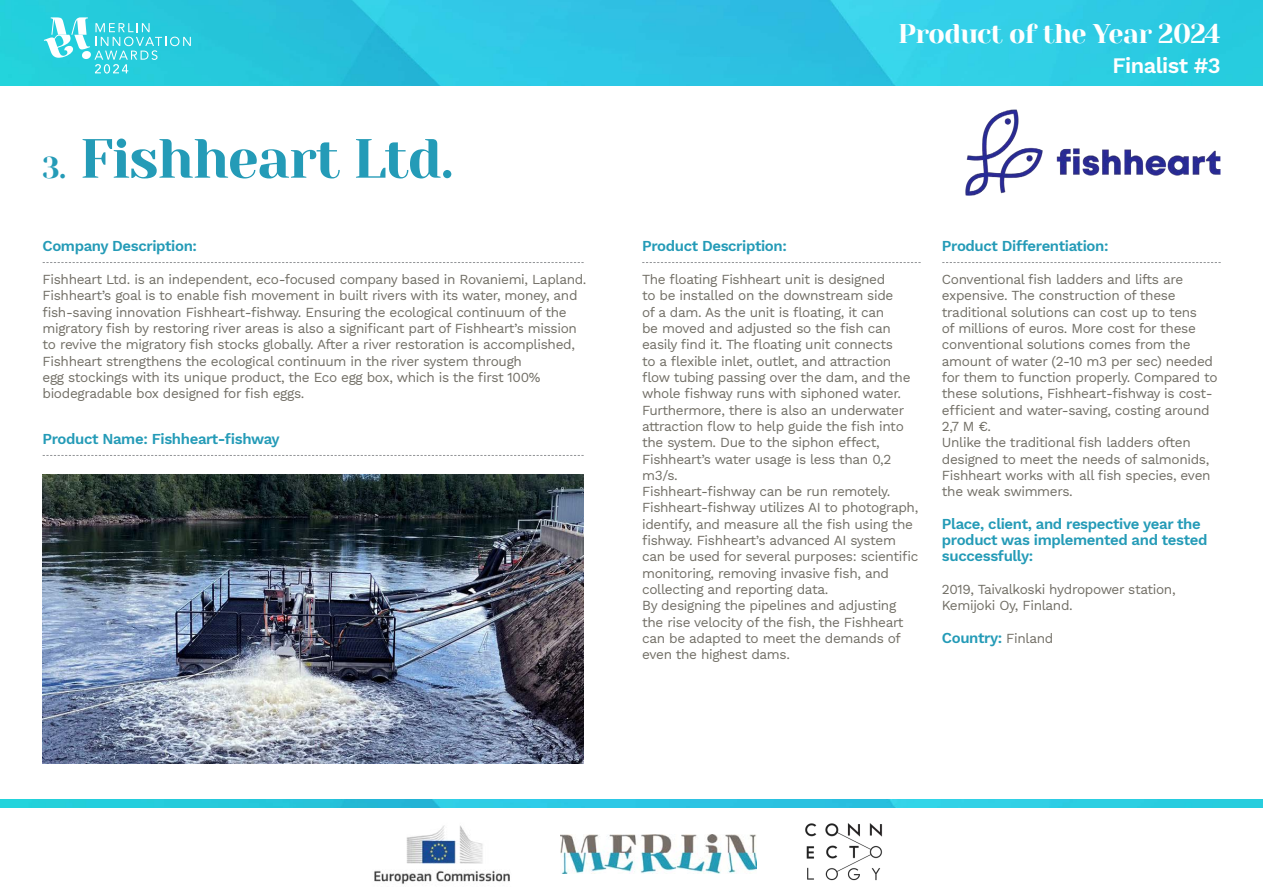
<style>
.page{position:relative;width:1263px;height:893px;background:#fff}
.page>*{position:absolute;margin:0;border:0;box-sizing:border-box;transform-origin:0 0}
.t1{font:55.05px "Yeseva One";letter-spacing:-.025em;color:#249bb7}
.t2{font:27px "Yeseva One";letter-spacing:-.025em;color:#fff}
.t3{font:600 21.75px "Work Sans";letter-spacing:-.025em;color:#fff}
.t4{font:600 15px/16.4px "Work Sans";letter-spacing:-.025em;color:#249bb7}
.t5{font:13.65px/16.4px "Work Sans";letter-spacing:-.025em;color:#706d64}
.s1{font-size:30px}
.s2{font-weight:400;font-size:13.65px;color:#706d64}
</style>
<div class="page">
<img style="left:0;top:0;width:1263px;height:85px">
<img style="left:0;top:799px;width:1263px;height:8px">
<img style="left:560px;top:834px;width:197px;height:40px">
<img style="left:374px;top:825px;width:136px;height:59px">
<img style="left:805px;top:823px;width:78px;height:58px">
<svg style="left:44px;top:17px;width:147px;height:57px;background:#4ad4e2"></svg>
<svg style="left:43px;top:262px;width:541px;height:1px"></svg>
<svg style="left:43px;top:455px;width:541px;height:1px"></svg>
<svg style="left:642px;top:262px;width:279px;height:1px"></svg>
<svg style="left:942px;top:262px;width:279px;height:1px"></svg>
<img style="left:965px;top:110px;width:255px;height:85px">
<img style="left:43px;top:475px;width:541px;height:288px">
<h1 class="t1" style="left:43px;top:126px;width:413px"><span class="s1">3.</span> Fishheart Ltd.</h1>
<p class="t4" style="left:43px;top:237px;width:156px">Company Description:</p>
<p class="t5" style="left:43px;top:270px;width:546px">Fishheart Ltd. is an independent, eco-focused company based in Rovaniemi, Lapland.<br>Fishheart’s goal is to enable fish movement in built rivers with its water, money, and fish-saving innovation Fishheart-fishway. Ensuring the ecological continuum of the migratory fish by restoring river areas is also a significant part of Fishheart’s mission to revive the migratory fish stocks globally. After a river restoration is accomplished, Fishheart strengthens the ecological continuum in the river system through<br>egg stockings with its unique product, the Eco egg box, which is the first 100% biodegradable box designed for fish eggs.</p>
<p class="t4" style="left:43px;top:430px;width:239px">Product Name: Fishheart-fishway</p>
<h2 class="t2" style="left:898px;top:17px;width:324px">Product of the Year 2024</h2>
<h3 class="t3" style="left:1112px;top:49px;width:110px">Finalist #3</h3>
<p class="t4" style="left:642px;top:237px;width:146px">Product Description:</p>
<p class="t5" style="left:642px;top:270px;width:278px">The floating Fishheart unit is designed<br>to be installed on the downstream side<br>of a dam. As the unit is floating, it can<br>be moved and adjusted so the fish can easily find it. The floating unit connects<br>to a flexible inlet, outlet, and attraction flow tubing passing over the dam, and the whole fishway runs with siphoned water.<br>Furthermore, there is also an underwater attraction flow to help guide the fish into the system. Due to the siphon effect, Fishheart’s water usage is less than 0,2 m3/s.<br>Fishheart-fishway can be run remotely.<br>Fishheart-fishway utilizes AI to photograph, identify, and measure all the fish using the fishway. Fishheart’s advanced AI system can be used for several purposes: scientific monitoring, removing invasive fish, and collecting and reporting data.<br>By designing the pipelines and adjusting the rise velocity of the fish, the Fishheart can be adapted to meet the demands of even the highest dams.</p>
<p class="t4" style="left:942px;top:237px;width:168px">Product Differentiation:</p>
<p class="t5" style="left:942px;top:270px;width:277px">Conventional fish ladders and lifts are expensive. The construction of these traditional solutions can cost up to tens<br>of millions of euros. More cost for these conventional solutions comes from the amount of water (2-10 m3 per sec) needed for them to function properly. Compared to these solutions, Fishheart-fishway is cost&shy;efficient and water-saving, costing around 2,7 M €.<br>Unlike the traditional fish ladders often designed to meet the needs of salmonids, Fishheart works with all fish species, even the weak swimmers.</p>
<p class="t4" style="left:942px;top:515px;width:267px">Place, client, and respective year the product was implemented and tested successfully:</p>
<p class="t5" style="left:942px;top:581px;width:235px">2019, Taivalkoski hydropower station,<br>Kemijoki Oy, Finland.</p>
<p class="t4" style="left:942px;top:629px;width:113px">Country: <span class="s2">Finland</span></p>
</div>
